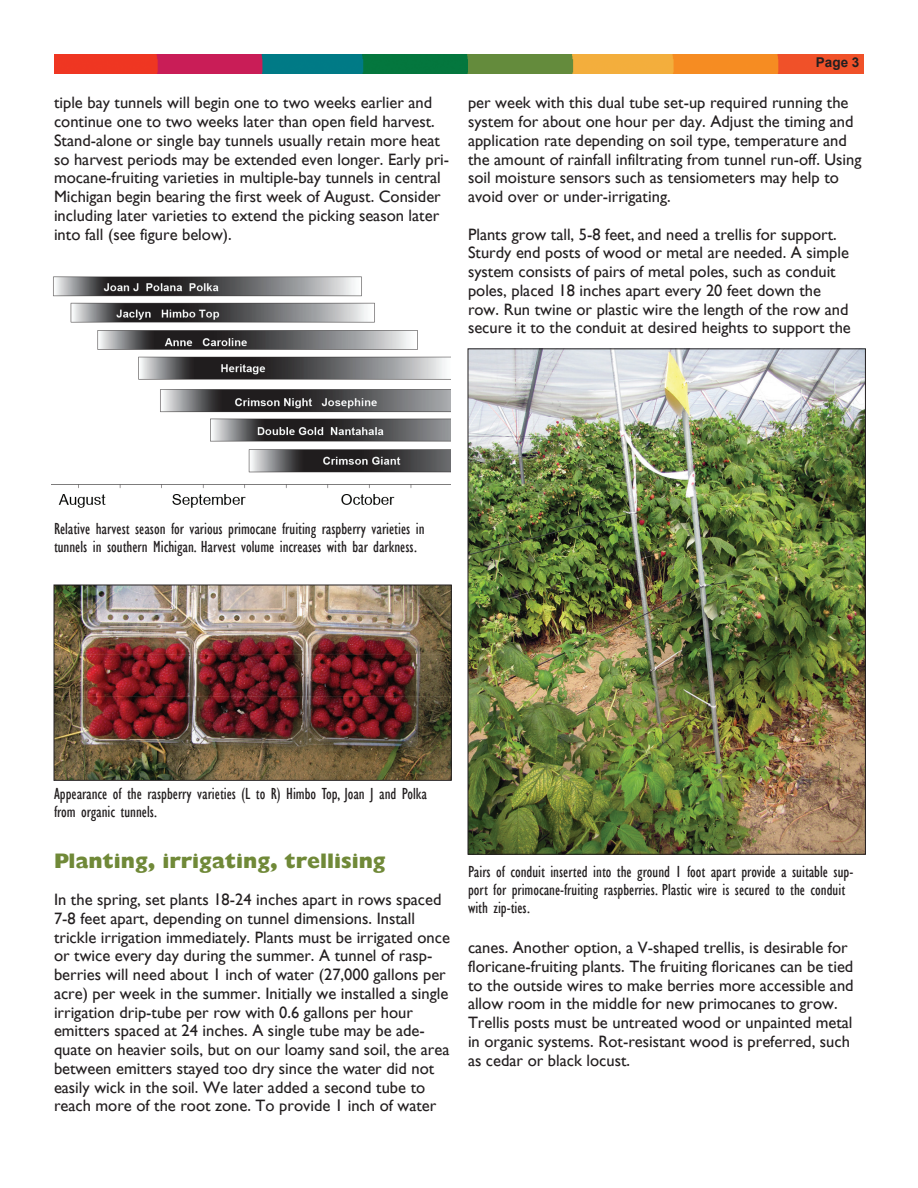
<style>
.page{position:relative;width:918px;height:1188px;background:#fff}
.page>*{position:absolute;margin:0;border:0;box-sizing:border-box;transform-origin:0 0}
.t1{font:800 21px "Gill Sans";color:#708938}
.t2{font:16.5px/18.8px "Gill Sans";color:#231f20}
.t3{font:condensed 16.5px/18px "Gill Sans";color:#231f20}
.t4{font:700 13.5px "Arial";color:#231f20}
</style>
<div class="page">
<img style="left:54px;top:54px;width:810px;height:20px">
<img style="left:51px;top:276px;width:399px;height:232px">
<img style="left:56px;top:587px;width:394px;height:192px">
<div style="left:54px;top:585px;width:398px;height:196px;border:1px solid #231f20"></div>
<img style="left:470px;top:351px;width:394px;height:501px">
<p class="t4" style="left:816px;top:53px;width:45px">Page 3</p>
<p class="t2" style="left:54px;top:94px;width:397px">tiple bay tunnels will begin one to two weeks earlier and continue one to two weeks later than open field harvest.<br>Stand-alone or single bay tunnels usually retain more heat so harvest periods may be extended even longer. Early pri&shy;mocane-fruiting varieties in multiple-bay tunnels in central Michigan begin bearing the first week of August. Consider including later varieties to extend the picking season later into fall (see figure below).</p>
<p class="t2" style="left:468px;top:94px;width:395px">per week with this dual tube set-up required running the system for about one hour per day. Adjust the timing and application rate depending on soil type, temperature and the amount of rainfall infiltrating from tunnel run-off. Using soil moisture sensors such as tensiometers may help to avoid over or under-irrigating.</p>
<p class="t2" style="left:468px;top:225px;width:384px">Plants grow tall, 5-8 feet, and need a trellis for support.<br>Sturdy end posts of wood or metal are needed. A simple system consists of pairs of metal poles, such as conduit poles, placed 18 inches apart every 20 feet down the row. Run twine or plastic wire the length of the row and secure it to the conduit at desired heights to support the</p>
<p class="t3" style="left:54px;top:520px;width:372px">Relative harvest season for various primocane fruiting raspberry varieties in tunnels in southern Michigan. Harvest volume increases with bar darkness.</p>
<p class="t3" style="left:54px;top:785px;width:375px">Appearance of the raspberry varieties (L to R) Himbo Top, Joan J and Polka from organic tunnels.</p>
<p class="t1" style="left:54px;top:848px;width:333px">Planting, irrigating, trellising</p>
<p class="t2" style="left:54px;top:890px;width:397px">In the spring, set plants 18-24 inches apart in rows spaced 7-8 feet apart, depending on tunnel dimensions. Install trickle irrigation immediately. Plants must be irrigated once or twice every day during the summer. A tunnel of rasp&shy;berries will need about 1 inch of water (27,000 gallons per acre) per week in the summer. Initially we installed a single irrigation drip-tube per row with 0.6 gallons per hour emitters spaced at 24 inches. A single tube may be ade&shy;quate on heavier soils, but on our loamy sand soil, the area between emitters stayed too dry since the water did not easily wick in the soil. We later added a second tube to reach more of the root zone. To provide 1 inch of water</p>
<p class="t3" style="left:468px;top:863px;width:387px">Pairs of conduit inserted into the ground 1 foot apart provide a suitable sup&shy;port for primocane-fruiting raspberries. Plastic wire is secured to the conduit with zip-ties.</p>
<p class="t2" style="left:468px;top:938px;width:387px">canes. Another option, a V-shaped trellis, is desirable for floricane-fruiting plants. The fruiting floricanes can be tied to the outside wires to make berries more accessible and allow room in the middle for new primocanes to grow.<br>Trellis posts must be untreated wood or unpainted metal in organic systems. Rot-resistant wood is preferred, such as cedar or black locust.</p>
</div>
